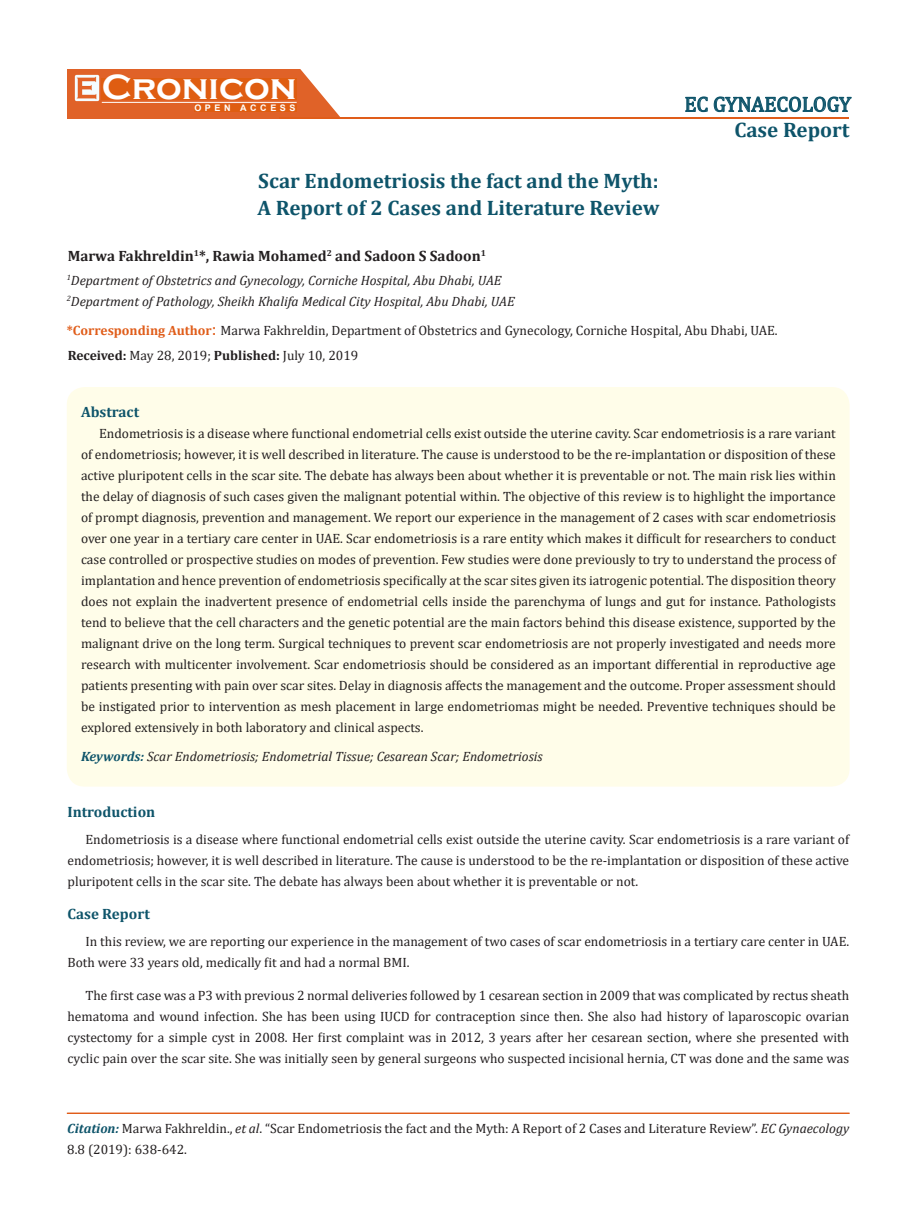
<style>
.page{position:relative;width:917px;height:1224px;background:#fff}
.page>*{position:absolute;margin:0;border:0;box-sizing:border-box;transform-origin:0 0}
.t1{font:700 36px "Copperplate Gothic";color:#fff}
.t2{font:700 21px/27px "Cambria";color:#0e546a}
.t3{font:21px "Cambria";color:#0e546a}
.t4{font:700 15px "Cambria";color:#231f20}
.t5{font:700 15px "Cambria";color:#0e546a}
.Normal{font:13.5px/21px "Cambria";color:#231f20;text-align:justify}
.t6{font:italic 13.5px "Cambria";color:#231f20}
.t7{font:700 9px "Arial";letter-spacing:.4em;color:#fff}
.s1{font-weight:700;color:#e05d1a}
.s2{font-size:18px;color:#e05d1a}
.s3{font-weight:700}
.s4{font-weight:700;color:#0e546a}
.s5{font-weight:700;font-style:italic;color:#0e546a}
.s6{font-style:italic}
</style>
<div class="page">
<div style="left:67px;top:70px;width:290px;height:49px;background:#e06228"></div>
<svg style="left:300px;top:69px;width:90px;height:49px"></svg>
<img style="left:75px;top:75px;width:24px;height:26px">
<div style="left:102px;top:79px;width:195px;height:21px;background:#df5d11"></div>
<div style="left:194px;top:105px;width:103px;height:7px;background:#df5d11"></div>
<svg style="left:685px;top:97px;width:166px;height:15px"></svg>
<hr style="left:102px;top:102px;width:194px;height:1px;background:#fff">
<hr style="left:279px;top:118px;width:569px;height:1px;background:#e05d1a">
<div style="left:67px;top:1113px;width:782px;height:1px;border:1px solid #e05d1a"></div>
<div style="left:67px;top:387px;width:782px;height:400px;background:#fffde9;border-radius:18px"></div>
<p class="t1" style="left:102px;top:68px;width:196px">Cronicon</p>
<p class="t7" style="left:194px;top:102px;width:103px">OPEN ACCESS</p>
<p class="t3" style="left:684px;top:92px;width:168px">EC GYNAECOLOGY</p>
<p class="t2" style="left:734px;top:116px;width:117px">Case Report</p>
<p class="t2" style="left:257px;top:166px;width:403px">Scar Endometriosis the fact and the Myth:<br>A Report of 2 Cases and Literature Review</p>
<p class="t4" style="left:68px;top:245px;width:420px">Marwa Fakhreldin<sup>1</sup>*, Rawia Mohamed<sup>2</sup> and Sadoon S Sadoon<sup>1</sup></p>
<p class="t6" style="left:67px;top:271px;width:436px"><sup>1</sup>Department of Obstetrics and Gynecology, Corniche Hospital, Abu Dhabi, UAE</p>
<p class="t6" style="left:67px;top:292px;width:449px"><sup>2</sup>Department of Pathology, Sheikh Khalifa Medical City Hospital, Abu Dhabi, UAE</p>
<p class="Normal" style="left:67px;top:319px;width:712px"><span class="s1">*Corresponding Author</span><span class="s2">:</span> Marwa Fakhreldin, Department of Obstetrics and Gynecology, Corniche Hospital, Abu Dhabi, UAE.</p>
<p class="Normal" style="left:68px;top:344px;width:292px"><span class="s3">Received:</span> May 28, 2019; <span class="s3">Published:</span> July 10, 2019</p>
<p class="t5" style="left:81px;top:401px;width:60px">Abstract</p>
<p class="Normal" style="left:81px;top:423px;width:756px;text-indent:18px">Endometriosis is a disease where functional endometrial cells exist outside the uterine cavity. Scar endometriosis is a rare variant of endometriosis; however, it is well described in literature. The cause is understood to be the re-implantation or disposition of these active pluripotent cells in the scar site. The debate has always been about whether it is preventable or not. The main risk lies within the delay of diagnosis of such cases given the malignant potential within. The objective of this review is to highlight the importance of prompt diagnosis, prevention and management. We report our experience in the management of 2 cases with scar endometriosis over one year in a tertiary care center in UAE. Scar endometriosis is a rare entity which makes it difficult for researchers to conduct case controlled or prospective studies on modes of prevention. Few studies were done previously to try to understand the process of implantation and hence prevention of endometriosis specifically at the scar sites given its iatrogenic potential. The disposition theory does not explain the inadvertent presence of endometrial cells inside the parenchyma of lungs and gut for instance. Pathologists tend to believe that the cell characters and the genetic potential are the main factors behind this disease existence, supported by the malignant drive on the long term. Surgical techniques to prevent scar endometriosis are not properly investigated and needs more research with multicenter involvement. Scar endometriosis should be considered as an important differential in reproductive age patients presenting with pain over scar sites. Delay in diagnosis affects the management and the outcome. Proper assessment should be instigated prior to intervention as mesh placement in large endometriomas might be needed. Preventive techniques should be explored extensively in both laboratory and clinical aspects.</p>
<p class="t6" style="left:81px;top:747px;width:463px"><span class="s4">Keywords:</span> Scar Endometriosis; Endometrial Tissue; Cesarean Scar; Endometriosis</p>
<p class="t5" style="left:67px;top:802px;width:89px">Introduction</p>
<p class="Normal" style="left:67px;top:829px;width:783px;text-indent:18px">Endometriosis is a disease where functional endometrial cells exist outside the uterine cavity. Scar endometriosis is a rare variant of endometriosis; however, it is well described in literature. The cause is understood to be the re-implantation or disposition of these active pluripotent cells in the scar site. The debate has always been about whether it is preventable or not.</p>
<p class="t5" style="left:67px;top:904px;width:84px">Case Report</p>
<p class="Normal" style="left:67px;top:931px;width:783px;text-indent:18px">In this review, we are reporting our experience in the management of two cases of scar endometriosis in a tertiary care center in UAE.<br>Both were 33 years old, medically fit and had a normal BMI.</p>
<p class="Normal" style="left:67px;top:985px;width:783px;text-indent:18px">The first case was a P3 with previous 2 normal deliveries followed by 1 cesarean section in 2009 that was complicated by rectus sheath hematoma and wound infection. She has been using IUCD for contraception since then. She also had history of laparoscopic ovarian cystectomy for a simple cyst in 2008. Her first complaint was in 2012, 3 years after her cesarean section, where she presented with cyclic pain over the scar site. She was initially seen by general surgeons who suspected incisional hernia, CT was done and the same was</p>
<p class="Normal" style="left:67px;top:1118px;width:783px"><span class="s5">Citation:</span> Marwa Fakhreldin., <span class="s6">et al</span>. “Scar Endometriosis the fact and the Myth: A Report of 2 Cases and Literature Review”. <span class="s6">EC Gynaecology<br></span>8.8 (2019): 638-642.</p>
</div>
